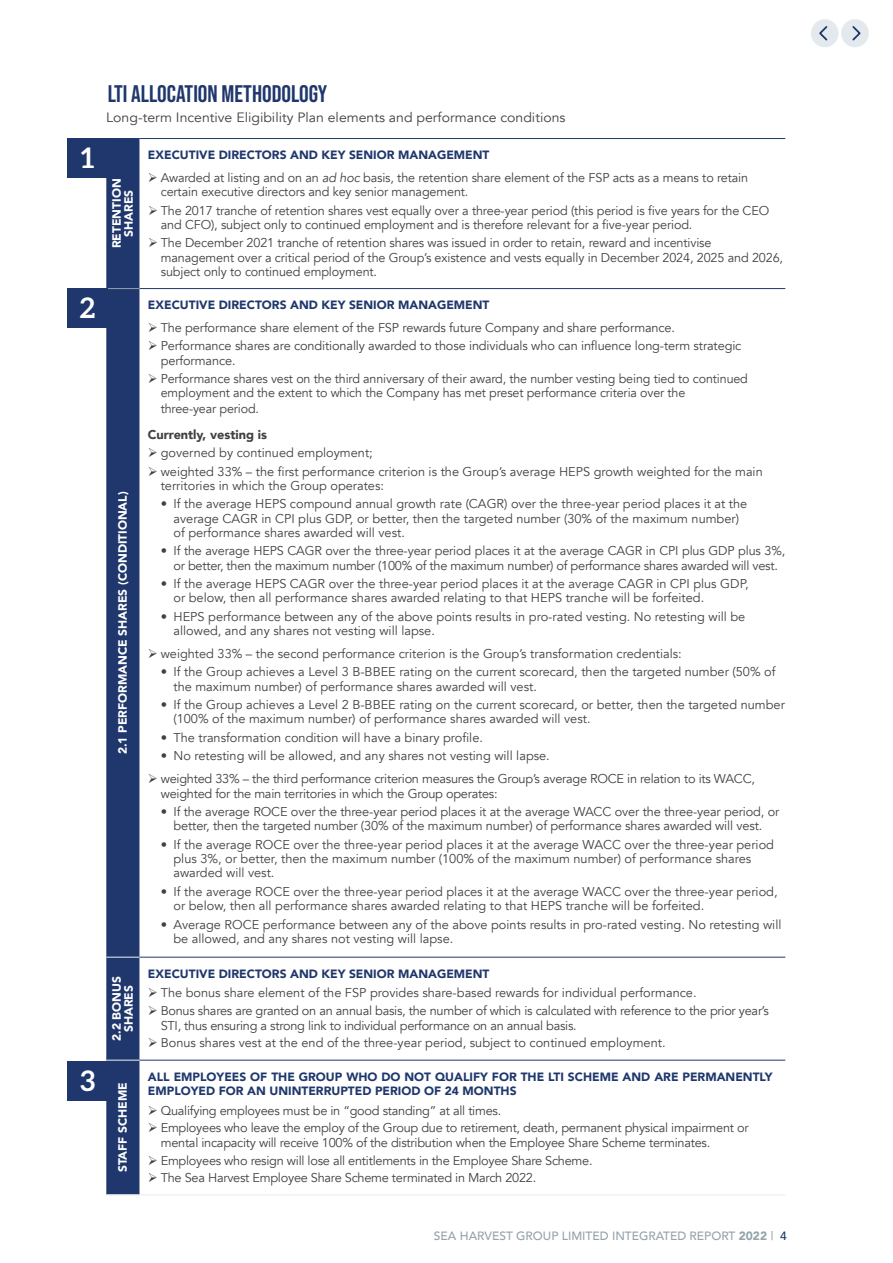
<style>
.page{position:relative;width:893px;height:1263px;background:#fff}
.page>*{position:absolute;margin:0;border:0;box-sizing:border-box;transform-origin:0 0}
.t1{font:700 28.35px "Aleo";color:#fff}
.t2{font:24px "Bebas Neue";color:#1f376c}
.t3{font:13.5px "Avenir";color:#414042;scale:1.04 1}
.t4{font:12.75px/14.2px "Avenir";letter-spacing:-.01em;color:#414042}
.t5{font:900 12.75px "Avenir";color:#414042}
.t6{font:900 12px/14.4px "Avenir";color:#1f376c}
.t7{font:900 12px/12px "Avenir";color:#fff;text-align:center}
.t8{font:500 12px "Avenir";color:#95a3ab}
.s1{font-style:italic}
.s2{font-weight:900}
.s3{color:#1f376c}
</style>
<div class="page">
<div style="left:811px;top:19px;width:28px;height:28px;background:#e3e9ec;border-radius:50%"></div>
<svg style="left:819px;top:26px;width:9px;height:15px"></svg>
<div style="left:841px;top:19px;width:28px;height:28px;background:#e3e9ec;border-radius:50%"></div>
<svg style="left:852px;top:26px;width:9px;height:15px"></svg>
<div style="left:106px;top:139px;width:33px;height:1055px;background:#1f376c"></div>
<hr style="left:139px;top:288px;width:646px;height:1px;background:#1f376c">
<hr style="left:106px;top:288px;width:33px;height:1px;background:#95a3ab">
<hr style="left:139px;top:957px;width:646px;height:1px;background:#1f376c">
<hr style="left:139px;top:1060px;width:646px;height:1px;background:#1f376c">
<hr style="left:106px;top:1194px;width:33px;height:2px;background:#eff2f4">
<hr style="left:139px;top:1194px;width:646px;height:2px;background:#eff2f4">
<hr style="left:106px;top:957px;width:33px;height:1px;background:#eff2f4">
<hr style="left:106px;top:1060px;width:33px;height:1px;background:#eff2f4">
<hr style="left:106px;top:138px;width:33px;height:1px;background:#1f376c">
<hr style="left:139px;top:138px;width:646px;height:1px;background:#1f376c">
<div style="left:67px;top:1061px;width:41px;height:40px;background:#1f376c"></div>
<div style="left:67px;top:138px;width:41px;height:40px;background:#1f376c"></div>
<div style="left:67px;top:288px;width:41px;height:40px;background:#1f376c"></div>
<h2 class="t2" style="left:108px;top:80px;width:221px">LTI ALLOCATION METHODOLOGY</h2>
<p class="t3" style="left:106px;top:109px;width:443px">Long-term Incentive Eligibility Plan elements and performance conditions</p>
<h1 class="t1" style="left:81px;top:141px;width:15px">1</h1>
<p class="t7" style="left:110px;top:248px;width:71px;rotate:-90deg">RETENTION<br>SHARES</p>
<p class="t6" style="left:148px;top:147px;width:343px">EXECUTIVE DIRECTORS AND KEY SENIOR MANAGEMENT</p>
<p class="t4" style="left:161px;top:170px;width:589px">Awarded at listing and on an <span class="s1">ad hoc</span> basis, the retention share element of the FSP acts as a means to retain certain executive directors and key senior management.</p>
<p class="t4" style="left:161px;top:203px;width:610px">The 2017 tranche of retention shares vest equally over a three-year period (this period is five years for the CEO and CFO), subject only to continued employment and is therefore relevant for a five-year period.</p>
<p class="t4" style="left:161px;top:236px;width:624px">The December 2021 tranche of retention shares was issued in order to retain, reward and incentivise management over a critical period of the Group’s existence and vests equally in December 2024, 2025 and 2026, subject only to continued employment.</p>
<h1 class="t1" style="left:80px;top:291px;width:17px">2</h1>
<p class="t7" style="left:116px;top:754px;width:264px;rotate:-90deg">2.1 PERFORMANCE SHARES (CONDITIONAL)</p>
<p class="t6" style="left:148px;top:297px;width:343px">EXECUTIVE DIRECTORS AND KEY SENIOR MANAGEMENT</p>
<p class="t4" style="left:161px;top:318px;width:582px;line-height:18.5px">The performance share element of the FSP rewards future Company and share performance.<br>Performance shares are conditionally awarded to those individuals who can influence long-term strategic</p>
<p class="t4" style="left:161px;top:351px;width:589px;line-height:18.5px">performance.<br>Performance shares vest on the third anniversary of their award, the number vesting being tied to continued</p>
<p class="t4" style="left:161px;top:385px;width:526px;line-height:15.3px">employment and the extent to which the Company has met preset performance criteria over the three-year period.</p>
<p class="t5" style="left:148px;top:423px;width:121px">Currently, vesting is</p>
<p class="t4" style="left:161px;top:444px;width:603px;line-height:18.5px">governed by continued employment;<br>weighted 33% – the first performance criterion is the Group’s average HEPS growth weighted for the main</p>
<p class="t4" style="left:161px;top:479px;width:225px">territories in which the Group operates:</p>
<p class="t4" style="left:173px;top:497px;width:575px;text-indent:-13px">• If the average HEPS compound annual growth rate (CAGR) over the three-year period places it at the average CAGR in CPI plus GDP, or better, then the targeted number (30% of the maximum number) of performance shares awarded will vest.</p>
<p class="t4" style="left:161px;top:544px;width:626px;text-align:center">• If the average HEPS CAGR over the three-year period places it at the average CAGR in CPI plus GDP plus 3%, or better, then the maximum number (100% of the maximum number) of performance shares awarded will vest.</p>
<p class="t4" style="left:173px;top:577px;width:577px;text-indent:-13px">• If the average HEPS CAGR over the three-year period places it at the average CAGR in CPI plus GDP, or below, then all performance shares awarded relating to that HEPS tranche will be forfeited.</p>
<p class="t4" style="left:173px;top:610px;width:573px;text-indent:-13px">• HEPS performance between any of the above points results in pro-rated vesting. No retesting will be allowed, and any shares not vesting will lapse.</p>
<p class="t4" style="left:161px;top:647px;width:523px">weighted 33% – the second performance criterion is the Group’s transformation credentials:</p>
<p class="t4" style="left:173px;top:665px;width:603px;text-indent:-13px">• If the Group achieves a Level 3 B-BBEE rating on the current scorecard, then the targeted number (50% of the maximum number) of performance shares awarded will vest.</p>
<p class="t4" style="left:173px;top:698px;width:613px;text-indent:-13px">• If the Group achieves a Level 2 B-BBEE rating on the current scorecard, or better, then the targeted number (100% of the maximum number) of performance shares awarded will vest.</p>
<p class="t4" style="left:161px;top:731px;width:324px">• The transformation condition will have a binary profile.</p>
<p class="t4" style="left:161px;top:745px;width:596px;line-height:22.8px">• No retesting will be allowed, and any shares not vesting will lapse.<br>weighted 33% – the third performance criterion measures the Group’s average ROCE in relation to its WACC,</p>
<p class="t4" style="left:161px;top:786px;width:338px">weighted for the main territories in which the Group operates:</p>
<p class="t4" style="left:161px;top:805px;width:620px;text-align:center">• If the average ROCE over the three-year period places it at the average WACC over the three-year period, or better, then the targeted number (30% of the maximum number) of performance shares awarded will vest.</p>
<p class="t4" style="left:173px;top:837px;width:602px;text-indent:-13px">• If the average ROCE over the three-year period places it at the average WACC over the three-year period plus 3%, or better, then the maximum number (100% of the maximum number) of performance shares awarded will vest.</p>
<p class="t4" style="left:173px;top:884px;width:606px;text-indent:-13px">• If the average ROCE over the three-year period places it at the average WACC over the three-year period, or below, then all performance shares awarded relating to that HEPS tranche will be forfeited.</p>
<p class="t4" style="left:173px;top:917px;width:609px;text-indent:-13px">• Average ROCE performance between any of the above points results in pro-rated vesting. No retesting will be allowed, and any shares not vesting will lapse.</p>
<p class="t7" style="left:110px;top:1041px;width:66px;rotate:-90deg">2.2 BONUS<br>SHARES</p>
<p class="t6" style="left:148px;top:966px;width:343px">EXECUTIVE DIRECTORS AND KEY SENIOR MANAGEMENT</p>
<p class="t4" style="left:161px;top:984px;width:610px;line-height:17.4px">The bonus share element of the FSP provides share-based rewards for individual performance.<br>Bonus shares are granted on an annual basis, the number of which is calculated with reference to the prior year’s</p>
<p class="t4" style="left:161px;top:1017px;width:506px;line-height:17.4px">STI, thus ensuring a strong link to individual performance on an annual basis.<br>Bonus shares vest at the end of the three-year period, subject to continued employment.</p>
<h1 class="t1" style="left:80px;top:1065px;width:17px">3</h1>
<p class="t7" style="left:116px;top:1172px;width:92px;rotate:-90deg">STAFF SCHEME</p>
<p class="t6" style="left:148px;top:1069px;width:626px">ALL EMPLOYEES OF THE GROUP WHO DO NOT QUALIFY FOR THE LTI SCHEME AND ARE PERMANENTLY<br>EMPLOYED FOR AN UNINTERRUPTED PERIOD OF 24 MONTHS</p>
<p class="t4" style="left:161px;top:1102px;width:589px;line-height:17.4px">Qualifying employees must be in “good standing” at all times.<br>Employees who leave the employ of the Group due to retirement, death, permanent physical impairment or</p>
<p class="t4" style="left:161px;top:1134px;width:551px;line-height:17.4px">mental incapacity will receive 100% of the distribution when the Employee Share Scheme terminates.<br>Employees who resign will lose all entitlements in the Employee Share Scheme.<br>The Sea Harvest Employee Share Scheme terminated in March 2022.</p>
<p class="t8" style="left:434px;top:1226px;width:354px">SEA HARVEST GROUP LIMITED INTEGRATED REPORT <span class="s2">2022</span> | <span class="s3">4</span></p>
</div>
